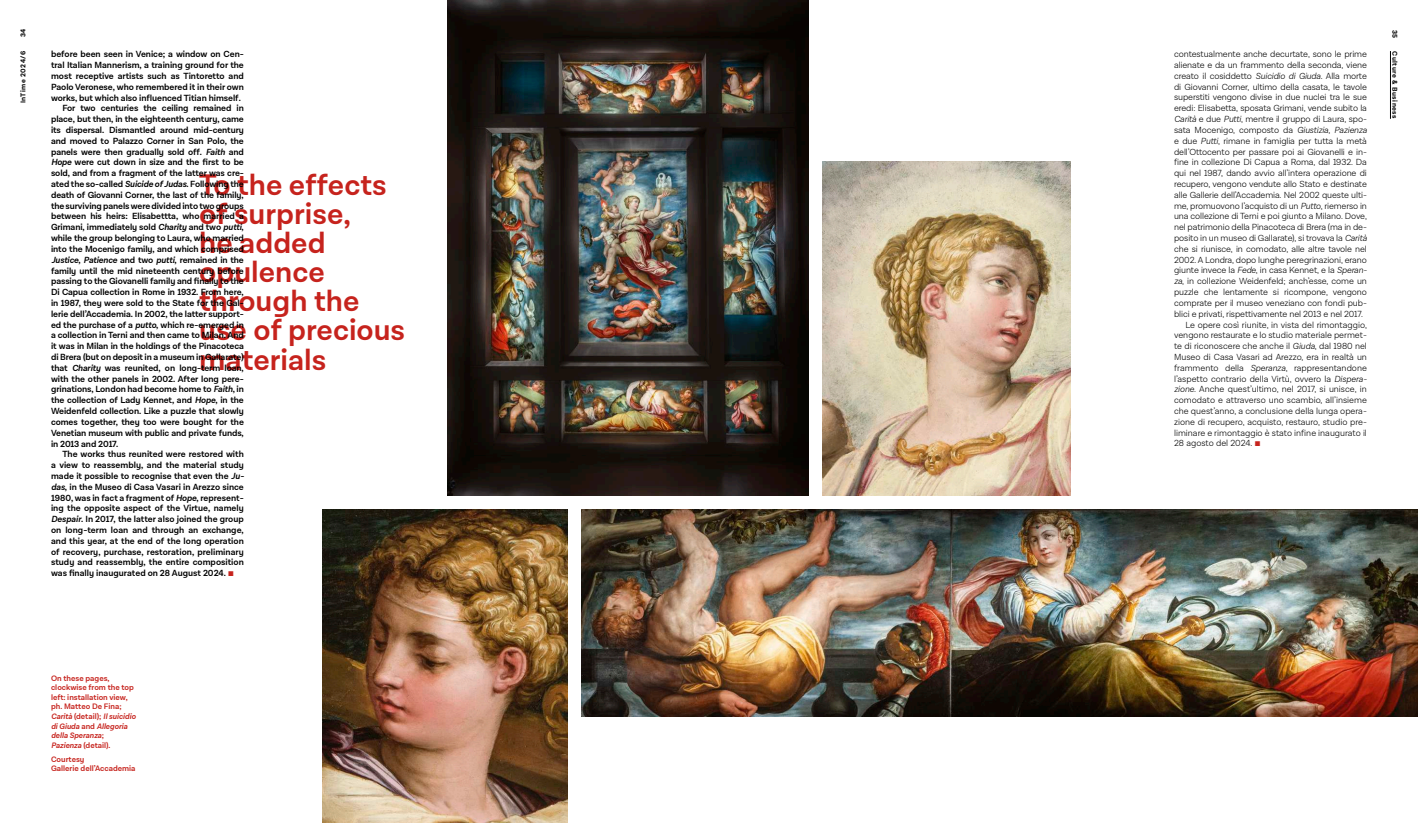
<style>
.page{position:relative;width:1418px;height:823px;background:#fff}
.page>*{position:absolute;margin:0;border:0;box-sizing:border-box;transform-origin:0 0}
.t1{font:600 30px/29px "Lota Grotesque Alt 3";color:#c6231d}
.t2{font:600 9px "Lota Grotesque Alt 3";letter-spacing:-.01em;color:#000}
.t3{font:300 9px "Lota Grotesque Alt 3";letter-spacing:-.01em;color:#000}
.t4{font:600 8px/9.6px "Lota Grotesque Alt 3";color:#c6231d}
.t5{font:700 7px "Lota Grotesque Alt 3";letter-spacing:.07em;color:#000}
.s1{font-style:italic}
.s2{font-family:"Lin Libertine O";font-weight:400;font-size:11px;color:#c6231d}
</style>
<div class="page">
<img style="left:448px;top:0;width:360px;height:495px">
<img style="left:322px;top:509px;width:245px;height:313px">
<img style="left:581px;top:509px;width:836px;height:206px">
<img style="left:823px;top:162px;width:247px;height:333px">
<hr style="left:1390px;top:51px;width:1px;height:68px;background:#000">
<p class="t5" style="left:19px;top:37px;width:10px;rotate:-90deg">34</p>
<p class="t5" style="left:1398px;top:30px;width:10px;rotate:90deg">35</p>
<p class="t5" style="left:1398px;top:51px;width:69px;rotate:90deg">Culture &amp; Business</p>
<p class="t2" style="left:51px;top:49px;width:194px">before been seen in Venice; a window on Cen-</p>
<p class="t2" style="left:51px;top:60px;width:194px">tral Italian Mannerism, a training ground for the</p>
<p class="t2" style="left:51px;top:71px;width:194px">most receptive artists such as Tintoretto and</p>
<p class="t2" style="left:51px;top:81px;width:194px">Paolo Veronese, who remembered it in their own</p>
<p class="t2" style="left:51px;top:92px;width:191px">works, but which also influenced Titian himself.</p>
<p class="t2" style="left:62px;top:103px;width:183px">For two centuries the ceiling remained in</p>
<p class="t2" style="left:51px;top:114px;width:194px">place, but then, in the eighteenth century, came</p>
<p class="t2" style="left:51px;top:125px;width:194px">its dispersal. Dismantled around mid-century</p>
<p class="t2" style="left:51px;top:135px;width:194px">and moved to Palazzo Corner in San Polo, the</p>
<p class="t2" style="left:51px;top:146px;width:194px">panels were then gradually sold off. <span class="s1">Faith</span> and</p>
<p class="t2" style="left:51px;top:157px;width:194px"><span class="s1">Hope</span> were cut down in size and the first to be</p>
<p class="t2" style="left:51px;top:168px;width:194px">sold, and from a fragment of the latter was cre-</p>
<p class="t2" style="left:51px;top:179px;width:194px">ated the so-called <span class="s1">Suicide of Judas</span>. Following the</p>
<p class="t2" style="left:51px;top:189px;width:194px">death of Giovanni Corner, the last of the family,</p>
<p class="t2" style="left:51px;top:200px;width:194px">the surviving panels were divided into two groups</p>
<p class="t2" style="left:51px;top:211px;width:194px">between his heirs: Elisabettta, who married a</p>
<p class="t2" style="left:51px;top:222px;width:194px">Grimani, immediately sold <span class="s1">Charity</span> and two <span class="s1">putti</span>,</p>
<p class="t2" style="left:51px;top:233px;width:194px">while the group belonging to Laura, who married</p>
<p class="t2" style="left:51px;top:243px;width:194px">into the Mocenigo family, and which comprised</p>
<p class="t2" style="left:51px;top:254px;width:194px"><span class="s1">Justice</span>, <span class="s1">Patience</span> and two <span class="s1">putti</span>, remained in the</p>
<p class="t2" style="left:51px;top:265px;width:194px">family until the mid nineteenth century before</p>
<p class="t2" style="left:51px;top:276px;width:194px">passing to the Giovanelli family and finally to the</p>
<p class="t2" style="left:51px;top:287px;width:194px">Di Capua collection in Rome in 1932. From here,</p>
<p class="t2" style="left:51px;top:297px;width:194px">in 1987, they were sold to the State for the Gal-</p>
<p class="t2" style="left:51px;top:308px;width:194px">lerie dell’Accademia. In 2002, the latter support-</p>
<p class="t2" style="left:51px;top:319px;width:194px">ed the purchase of a <span class="s1">putto</span>, which re-emerged in</p>
<p class="t2" style="left:51px;top:330px;width:194px">a collection in Terni and then came to Milan. And</p>
<p class="t2" style="left:51px;top:341px;width:194px">it was in Milan in the holdings of the Pinacoteca</p>
<p class="t2" style="left:51px;top:351px;width:194px">di Brera (but on deposit in a museum in Gallarate)</p>
<p class="t2" style="left:51px;top:362px;width:194px">that <span class="s1">Charity</span> was reunited, on long-term loan,</p>
<p class="t2" style="left:51px;top:373px;width:194px">with the other panels in 2002. After long pere-</p>
<p class="t2" style="left:51px;top:384px;width:194px">grinations, London had become home to <span class="s1">Faith</span>, in</p>
<p class="t2" style="left:51px;top:395px;width:194px">the collection of Lady Kennet, and <span class="s1">Hope</span>, in the</p>
<p class="t2" style="left:51px;top:405px;width:194px">Weidenfeld collection. Like a puzzle that slowly</p>
<p class="t2" style="left:51px;top:416px;width:194px">comes together, they too were bought for the</p>
<p class="t2" style="left:51px;top:427px;width:194px">Venetian museum with public and private funds,</p>
<p class="t2" style="left:51px;top:438px;width:69px">in 2013 and 2017.</p>
<p class="t2" style="left:62px;top:449px;width:183px">The works thus reunited were restored with</p>
<p class="t2" style="left:51px;top:459px;width:194px">a view to reassembly, and the material study</p>
<p class="t2" style="left:51px;top:470px;width:194px">made it possible to recognise that even the <span class="s1">Ju‑</span></p>
<p class="t2" style="left:51px;top:481px;width:194px"><span class="s1">das</span>, in the Museo di Casa Vasari in Arezzo since</p>
<p class="t2" style="left:51px;top:492px;width:194px">1980, was in fact a fragment of <span class="s1">Hope</span>, represent-</p>
<p class="t2" style="left:51px;top:503px;width:194px">ing the opposite aspect of the Virtue, namely</p>
<p class="t2" style="left:51px;top:513px;width:194px"><span class="s1">Despair</span>. In 2017, the latter also joined the group</p>
<p class="t2" style="left:51px;top:524px;width:194px">on long-term loan and through an exchange,</p>
<p class="t2" style="left:51px;top:535px;width:194px">and this year, at the end of the long operation</p>
<p class="t2" style="left:51px;top:546px;width:194px">of recovery, purchase, restoration, preliminary</p>
<p class="t2" style="left:51px;top:557px;width:194px">study and reassembly, the entire composition</p>
<p class="t2" style="left:51px;top:567px;width:185px">was finally inaugurated on 28 August 2024. <span class="s2">■</span></p>
<p class="t3" style="left:1174px;top:49px;width:194px">contestualmente anche decurtate, sono le prime</p>
<p class="t3" style="left:1174px;top:60px;width:194px">alienate e da un frammento della seconda, viene</p>
<p class="t3" style="left:1174px;top:71px;width:194px">creato il cosiddetto <span class="s1">Suicidio di Giuda</span>. Alla morte</p>
<p class="t3" style="left:1174px;top:82px;width:194px">di Giovanni Corner, ultimo della casata, le tavole</p>
<p class="t3" style="left:1174px;top:92px;width:194px">superstiti vengono divise in due nuclei tra le sue</p>
<p class="t3" style="left:1174px;top:103px;width:194px">eredi: Elisabetta, sposata Grimani, vende subito la</p>
<p class="t3" style="left:1174px;top:114px;width:194px"><span class="s1">Carità</span> e due <span class="s1">Putti</span>, mentre il gruppo di Laura, spo-</p>
<p class="t3" style="left:1174px;top:125px;width:194px">sata Mocenigo, composto da <span class="s1">Giustizia</span>, <span class="s1">Pazienza</span></p>
<p class="t3" style="left:1174px;top:136px;width:194px">e due <span class="s1">Putti</span>, rimane in famiglia per tutta la metà</p>
<p class="t3" style="left:1174px;top:146px;width:194px">dell’Ottocento per passare poi ai Giovanelli e in-</p>
<p class="t3" style="left:1174px;top:157px;width:194px">fine in collezione Di Capua a Roma, dal 1932. Da</p>
<p class="t3" style="left:1174px;top:168px;width:194px">qui nel 1987, dando avvio all’intera operazione di</p>
<p class="t3" style="left:1174px;top:179px;width:194px">recupero, vengono vendute allo Stato e destinate</p>
<p class="t3" style="left:1174px;top:190px;width:194px">alle Gallerie dell’Accademia. Nel 2002 queste ulti-</p>
<p class="t3" style="left:1174px;top:200px;width:194px">me, promuovono l’acquisto di un <span class="s1">Putto</span>, riemerso in</p>
<p class="t3" style="left:1174px;top:211px;width:194px">una collezione di Terni e poi giunto a Milano. Dove,</p>
<p class="t3" style="left:1174px;top:222px;width:194px">nel patrimonio della Pinacoteca di Brera (ma in de-</p>
<p class="t3" style="left:1174px;top:233px;width:194px">posito in un museo di Gallarate), si trovava la <span class="s1">Carità</span></p>
<p class="t3" style="left:1174px;top:244px;width:194px">che si riunisce, in comodato, alle altre tavole nel</p>
<p class="t3" style="left:1174px;top:254px;width:194px">2002. A Londra, dopo lunghe peregrinazioni, erano</p>
<p class="t3" style="left:1174px;top:265px;width:194px">giunte invece la <span class="s1">Fede</span>, in casa Kennet, e la <span class="s1">Speran-</span></p>
<p class="t3" style="left:1174px;top:276px;width:194px"><span class="s1">za</span>, in collezione Weidenfeld; anch’esse, come un</p>
<p class="t3" style="left:1174px;top:287px;width:194px">puzzle che lentamente si ricompone, vengono</p>
<p class="t3" style="left:1174px;top:298px;width:194px">comprate per il museo veneziano con fondi pub-</p>
<p class="t3" style="left:1174px;top:308px;width:190px">blici e privati, rispettivamente nel 2013 e nel 2017.</p>
<p class="t3" style="left:1185px;top:319px;width:183px">Le opere così riunite, in vista del rimontaggio,</p>
<p class="t3" style="left:1174px;top:330px;width:194px">vengono restaurate e lo studio materiale permet-</p>
<p class="t3" style="left:1174px;top:341px;width:194px">te di riconoscere che anche il <span class="s1">Giuda</span>, dal 1980 nel</p>
<p class="t3" style="left:1174px;top:352px;width:194px">Museo di Casa Vasari ad Arezzo, era in realtà un</p>
<p class="t3" style="left:1174px;top:362px;width:194px">frammento della <span class="s1">Speranza</span>, rappresentandone</p>
<p class="t3" style="left:1174px;top:373px;width:194px">l’aspetto contrario della Virtù, ovvero la <span class="s1">Dispera-</span></p>
<p class="t3" style="left:1174px;top:384px;width:194px"><span class="s1">zione.</span> Anche quest’ultimo, nel 2017, si unisce, in</p>
<p class="t3" style="left:1174px;top:395px;width:194px">comodato e attraverso uno scambio, all’insieme</p>
<p class="t3" style="left:1174px;top:406px;width:194px">che quest’anno, a conclusione della lunga opera-</p>
<p class="t3" style="left:1174px;top:416px;width:194px">zione di recupero, acquisto, restauro, studio pre-</p>
<p class="t3" style="left:1174px;top:427px;width:194px">liminare e rimontaggio è stato infine inaugurato il</p>
<p class="t3" style="left:1174px;top:438px;width:88px">28 agosto del 2024. <span class="s2">■</span></p>
<p class="t5" style="left:19px;top:103px;width:54px;rotate:-90deg">InTime 2024/6</p>
<h1 class="t1" style="left:199px;top:171px;width:207px">To the effects of surprise,<br>he added opulence through the use of precious materials</h1>
<p class="t4" style="left:51px;top:673px;width:86px">On these pages, clockwise from the top left: installation view, ph. Matteo De Fina;<br><span class="s1">Carità</span> (detail); <span class="s1">Il suicidio di Giuda</span> and <span class="s1">Allegoria della Speranza</span>;<br><span class="s1">Pazienza</span> (detail).</p>
<p class="t4" style="left:51px;top:754px;width:86px">Courtesy<br>Gallerie dell’Accademia</p>
</div>
